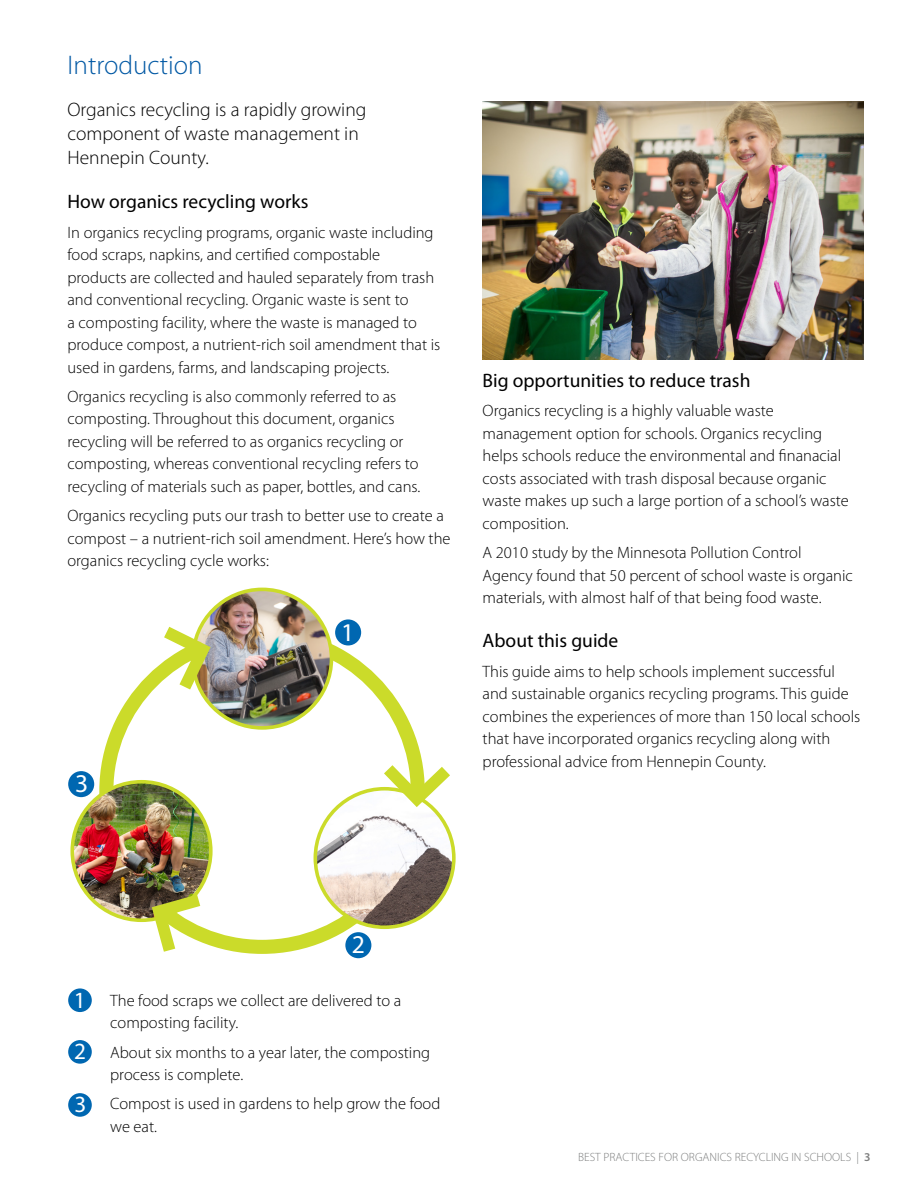
<style>
.page{position:relative;width:918px;height:1188px;background:#fff}
.page>*{position:absolute;margin:0;border:0;box-sizing:border-box;transform-origin:0 0}
.t1{font:300 27px "Myriad Pro";color:#0058a4}
.t2{font:25.65px "Myriad Pro";color:#fff}
.t3{font:23.25px/50.8px "Myriad Pro";color:#fff}
.t4{font:300 19.5px/24px "Myriad Pro";color:#000}
.t5{font:19.5px "Myriad Pro";color:#000}
.t6{font:300 16.5px/22.5px "Myriad Pro";color:#000}
.t7{font:300 12px "Myriad Pro";color:#7f8080}
.s1{font-weight:600}
</style>
<div class="page">
<img style="left:483px;top:102px;width:381px;height:257px">
<svg style="left:99px;top:628px;width:324px;height:326px"></svg>
<img style="left:72px;top:782px;width:139px;height:138px;border-radius:69px">
<div style="left:70px;top:780px;width:143px;height:142px;border:4px solid #cbdb2a;border-radius:50%"></div>
<img style="left:315px;top:789px;width:136px;height:138px">
<div style="left:314px;top:787px;width:142px;height:142px;border:4px solid #cbdb2a;border-radius:50%"></div>
<img style="left:193px;top:589px;width:138px;height:139px;border-radius:69px">
<div style="left:191px;top:588px;width:142px;height:142px;border:4px solid #cbdb2a;border-radius:50%"></div>
<svg style="left:384px;top:765px;width:66px;height:42px"></svg>
<svg style="left:152px;top:895px;width:48px;height:57px"></svg>
<svg style="left:164px;top:627px;width:47px;height:62px"></svg>
<div style="left:335px;top:619px;width:26px;height:26px;background:#0067b1;border-radius:50%"></div>
<div style="left:345px;top:932px;width:26px;height:26px;background:#0067b1;border-radius:50%"></div>
<div style="left:68px;top:771px;width:26px;height:26px;background:#0067b1;border-radius:50%"></div>
<div style="left:68px;top:988px;width:24px;height:24px;background:#0067b1;border-radius:50%"></div>
<div style="left:68px;top:1040px;width:24px;height:24px;background:#0067b1;border-radius:50%"></div>
<div style="left:68px;top:1093px;width:24px;height:24px;background:#0067b1;border-radius:50%"></div>
<h1 class="t1" style="left:68px;top:50px;width:137px">Introduction</h1>
<p class="t4" style="left:68px;top:98px;width:300px">Organics recycling is a rapidly growing component of waste management in<br>Hennepin County.</p>
<p class="t5" style="left:68px;top:191px;width:242px">How organics recycling works</p>
<p class="t6" style="left:68px;top:221px;width:374px">In organics recycling programs, organic waste including food scraps, napkins, and certified compostable products are collected and hauled separately from trash and conventional recycling. Organic waste is sent to<br>a composting facility, where the waste is managed to produce compost, a nutrient-rich soil amendment that is used in gardens, farms, and landscaping projects.</p>
<p class="t6" style="left:68px;top:385px;width:353px">Organics recycling is also commonly referred to as composting. Throughout this document, organics recycling will be referred to as organics recycling or composting, whereas conventional recycling refers to recycling of materials such as paper, bottles, and cans.</p>
<p class="t6" style="left:68px;top:505px;width:385px">Organics recycling puts our trash to better use to create a compost – a nutrient-rich soil amendment. Here’s how the organics recycling cycle works:</p>
<h2 class="t2" style="left:75px;top:769px;width:15px">3</h2>
<h2 class="t2" style="left:341px;top:619px;width:15px">1</h2>
<p class="t5" style="left:483px;top:370px;width:269px">Big opportunities to reduce trash</p>
<p class="t6" style="left:483px;top:400px;width:368px">Organics recycling is a highly valuable waste management option for schools. Organics recycling helps schools reduce the environmental and finanacial costs associated with trash disposal because organic waste makes up such a large portion of a school’s waste composition.</p>
<p class="t6" style="left:483px;top:542px;width:372px">A 2010 study by the Minnesota Pollution Control<br>Agency found that 50 percent of school waste is organic materials, with almost half of that being food waste.</p>
<p class="t5" style="left:483px;top:630px;width:137px">About this guide</p>
<p class="t6" style="left:483px;top:660px;width:379px">This guide aims to help schools implement successful and sustainable organics recycling programs. This guide combines the experiences of more than 150 local schools that have incorporated organics recycling along with professional advice from Hennepin County.</p>
<h3 class="t3" style="left:74px;top:975px;width:14px">1<br>2</h3>
<h3 class="t3" style="left:75px;top:1079px;width:13px">3</h3>
<h2 class="t2" style="left:352px;top:930px;width:15px">2</h2>
<p class="t6" style="left:110px;top:990px;width:293px">The food scraps we collect are delivered to a composting facility.</p>
<p class="t6" style="left:110px;top:1041px;width:321px">About six months to a year later, the composting process is complete.</p>
<p class="t6" style="left:110px;top:1093px;width:332px">Compost is used in gardens to help grow the food we eat.</p>
<p class="t7" style="left:578px;top:1150px;width:294px">BEST PRACTICES FOR ORGANICS RECYCLING IN SCHOOLS | <span class="s1">3</span></p>
</div>
